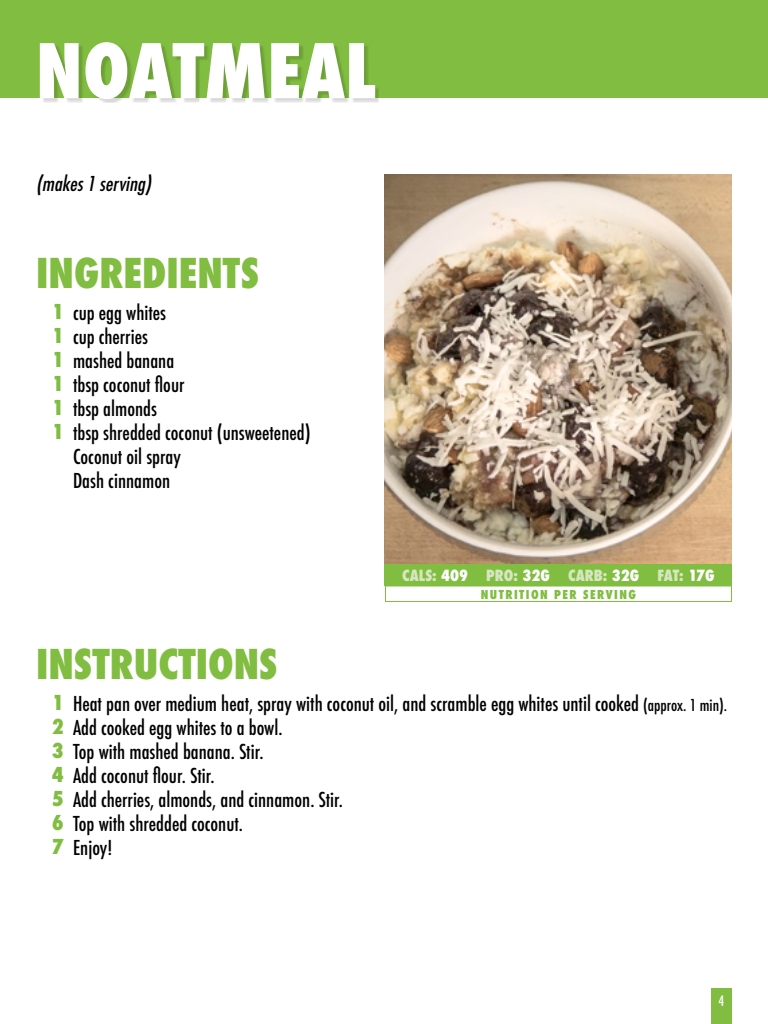
<style>
.page{position:relative;width:768px;height:1024px;background:#fff}
.page>*{position:absolute;margin:0;border:0;box-sizing:border-box;transform-origin:0 0}
.t1{font:800 condensed 73px "Futura";color:#fff}
.t2{font:800 condensed 40px "Futura";color:#81bd41}
.t3{font:500 condensed 20px/24px "Futura";color:#000}
.t4{font:italic 500 condensed 20px "Futura";color:#000}
.t5{font:800 condensed 20px/24px "Futura";color:#81bd41;text-align:justify}
.t6{font:800 condensed 15px "Futura";color:#d6e6c0}
.t7{font:500 condensed 14px "Futura";color:#fff}
.t8{font:800 condensed 12px "Futura";letter-spacing:.12em;color:#81bd41}
.s1{color:#fff}
.s2{font-size:16px}
.s3{font-weight:800;color:#81bd41}
</style>
<div class="page">
<div style="left:711px;top:988px;width:21px;height:36px;background:#81bd41"></div>
<div style="left:0;top:0;width:768px;height:98px;background:#81bd41"></div>
<div style="left:42px;top:45px;width:337px;height:58px;background:#000;opacity:.16"></div>
<img style="left:385px;top:174px;width:347px;height:390px">
<div style="left:385px;top:564px;width:347px;height:22px;background:#81bd41"></div>
<div style="left:385px;top:586px;width:347px;height:16px;border:1px solid #81bd41"></div>
<h1 class="t1" style="left:36px;top:21px;width:341px">NOATMEAL</h1>
<p class="t4" style="left:36px;top:170px;width:121px">(makes1serving)</p>
<h2 class="t2" style="left:36px;top:246px;width:225px">INGREDIENTS</h2>
<p class="t5" style="left:52px;top:300px;width:14px">1<br>1<br>1<br>1<br>1<br>1</p>
<p class="t3" style="left:73px;top:300px;width:239px">cup egg whites<br>cup cherries<br>mashed banana<br>tbsp coconut flour<br>tbsp almonds<br>tbsp shredded coconut (unsweetened)<br>Coconut oil spray<br>Dash cinnamon</p>
<h2 class="t2" style="left:36px;top:637px;width:243px">INSTRUCTIONS</h2>
<p class="t6" style="left:402px;top:566px;width:314px">CALS: <span class="s1">409</span> PRO: <span class="s1">32G</span> CARB: <span class="s1">32G</span> FAT: <span class="s1">17G</span></p>
<p class="t8" style="left:481px;top:586px;width:157px">NUTRITION PER SERVING</p>
<p class="t3" style="left:73px;top:691px;width:656px">Heat pan over medium heat, spray with coconut oil, and scramble egg whites until cooked <span class="s2">(approx. 1 min).</span></p>
<p class="t3" style="left:52px;top:691px;width:293px"><span class="s3">1<br>2</span> Add cooked egg whites to a bowl.<br><span class="s3">3</span> Top with mashed banana. Stir.<br><span class="s3">4</span> Add coconut flour. Stir.<br><span class="s3">5</span> Add cherries, almonds, and cinnamon. Stir.<br><span class="s3">6</span> Top with shredded coconut.<br><span class="s3">7</span> Enjoy!</p>
<p class="t7" style="left:719px;top:991px;width:7px">4</p>
</div>
